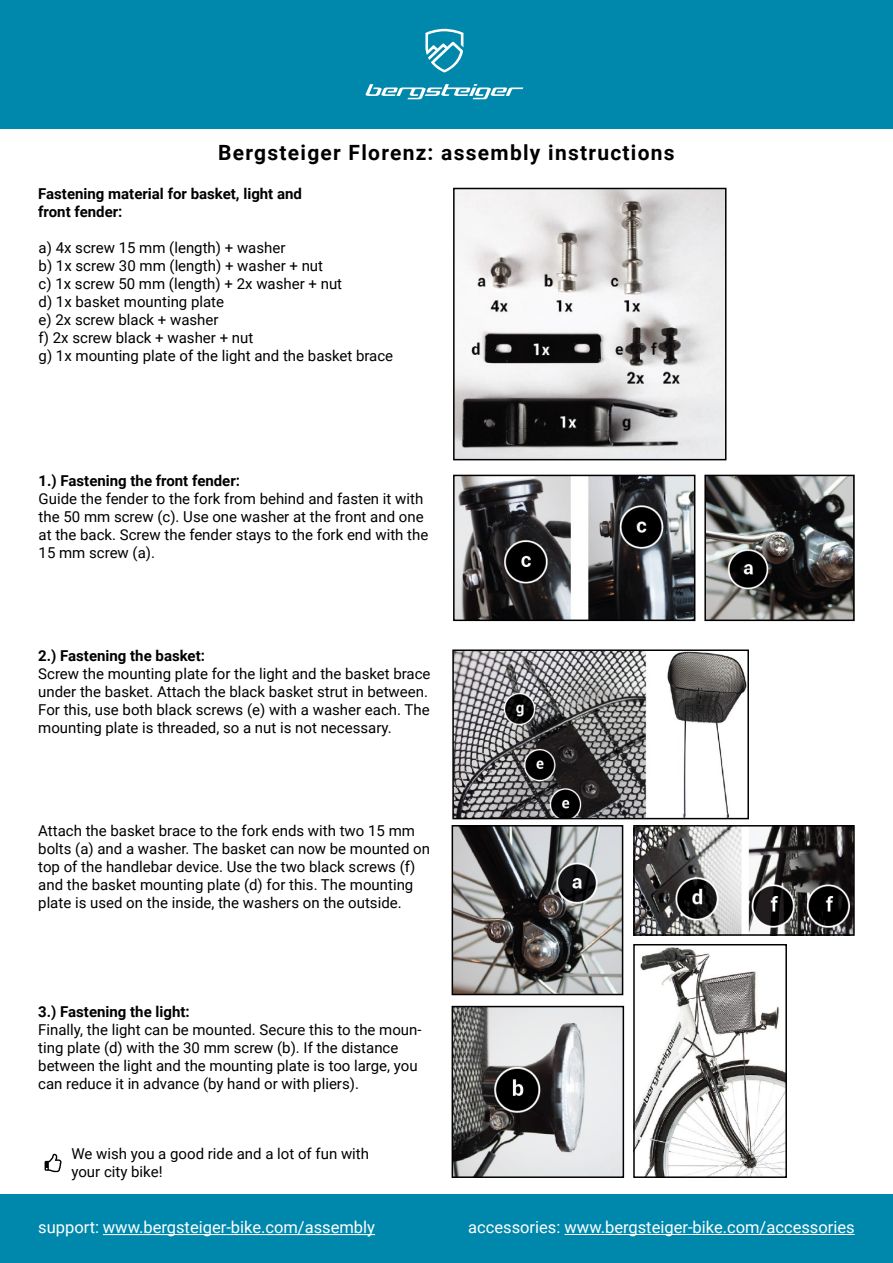
<style>
.page{position:relative;width:893px;height:1263px;background:#fff}
.page>*{position:absolute;margin:0;border:0;box-sizing:border-box;transform-origin:0 0}
.t1{font:700 21px "Roboto";letter-spacing:.06em;color:#000}
.t2{font:16.5px "Roboto";color:#fff}
.t3{font:15px/18px "Roboto";color:#000}
.t4{font:700 15px/18px "Roboto";color:#000}
</style>
<div class="page">
<div style="left:0;top:1195px;width:893px;height:68px;background:#0088ac"></div>
<hr style="left:103px;top:1234px;width:272px;height:1px;background:#fff">
<hr style="left:565px;top:1234px;width:290px;height:1px;background:#fff">
<div style="left:0;top:0;width:893px;height:128px;background:#0087ac"></div>
<svg style="left:366px;top:84px;width:157px;height:15px"></svg>
<svg style="left:425px;top:29px;width:38px;height:44px"></svg>
<img style="left:456px;top:191px;width:267px;height:266px">
<div style="left:453px;top:188px;width:273px;height:272px;border:2px solid #000"></div>
<img style="left:456px;top:478px;width:236px;height:140px">
<div style="left:453px;top:475px;width:242px;height:146px;border:2px solid #000"></div>
<img style="left:707px;top:478px;width:145px;height:140px">
<div style="left:704px;top:475px;width:151px;height:146px;border:2px solid #000"></div>
<img style="left:455px;top:652px;width:291px;height:164px">
<div style="left:452px;top:649px;width:297px;height:170px;border:2px solid #000"></div>
<img style="left:455px;top:828px;width:165px;height:164px">
<div style="left:452px;top:825px;width:171px;height:170px;border:2px solid #000"></div>
<img style="left:636px;top:828px;width:216px;height:105px">
<div style="left:633px;top:825px;width:222px;height:111px;border:2px solid #000"></div>
<img style="left:455px;top:1009px;width:166px;height:166px">
<div style="left:452px;top:1006px;width:172px;height:172px;border:2px solid #000"></div>
<img style="left:636px;top:947px;width:148px;height:228px">
<div style="left:633px;top:944px;width:154px;height:234px;border:2px solid #000"></div>
<svg style="left:45px;top:1154px;width:17px;height:18px"></svg>
<h1 class="t1" style="left:218px;top:138px;width:458px">Bergsteiger Florenz: assembly instructions</h1>
<p class="t4" style="left:38px;top:184px;width:265px">Fastening material for basket, light and front fender:</p>
<p class="t3" style="left:39px;top:238px;width:356px">a) 4x screw 15 mm (length) + washer<br>b) 1x screw 30 mm (length) + washer + nut<br>c) 1x screw 50 mm (length) + 2x washer + nut<br>d) 1x basket mounting plate<br>e) 2x screw black + washer<br>f) 2x screw black + washer + nut<br>g) 1x mounting plate of the light and the basket brace</p>
<p class="t4" style="left:39px;top:471px;width:203px">1.) Fastening the front fender:</p>
<p class="t3" style="left:39px;top:489px;width:391px">Guide the fender to the fork from behind and fasten it with the 50 mm screw (c). Use one washer at the front and one at the back. Screw the fender stays to the fork end with the 15 mm screw (a).</p>
<p class="t4" style="left:38px;top:646px;width:168px">2.) Fastening the basket:</p>
<p class="t3" style="left:38px;top:664px;width:394px">Screw the mounting plate for the light and the basket brace under the basket. Attach the black basket strut in between.<br>For this, use both black screws (e) with a washer each. The mounting plate is threaded, so a nut is not necessary.</p>
<p class="t3" style="left:38px;top:821px;width:393px">Attach the basket brace to the fork ends with two 15 mm bolts (a) and a washer. The basket can now be mounted on top of the handlebar device. Use the two black screws (f) and the basket mounting plate (d) for this. The mounting plate is used on the inside, the washers on the outside.</p>
<p class="t4" style="left:38px;top:1002px;width:153px">3.) Fastening the light:</p>
<p class="t3" style="left:38px;top:1020px;width:385px">Finally, the light can be mounted. Secure this to the moun&shy;ting plate (d) with the 30 mm screw (b). If the distance between the light and the mounting plate is too large, you can reduce it in advance (by hand or with pliers).</p>
<p class="t3" style="left:71px;top:1144px;width:299px">We wish you a good ride and a lot of fun with your city bike!</p>
<p class="t2" style="left:38px;top:1216px;width:338px">support: www.bergsteiger-bike.com/assembly</p>
<p class="t2" style="left:468px;top:1216px;width:388px">accessories: www.bergsteiger-bike.com/accessories</p>
</div>
